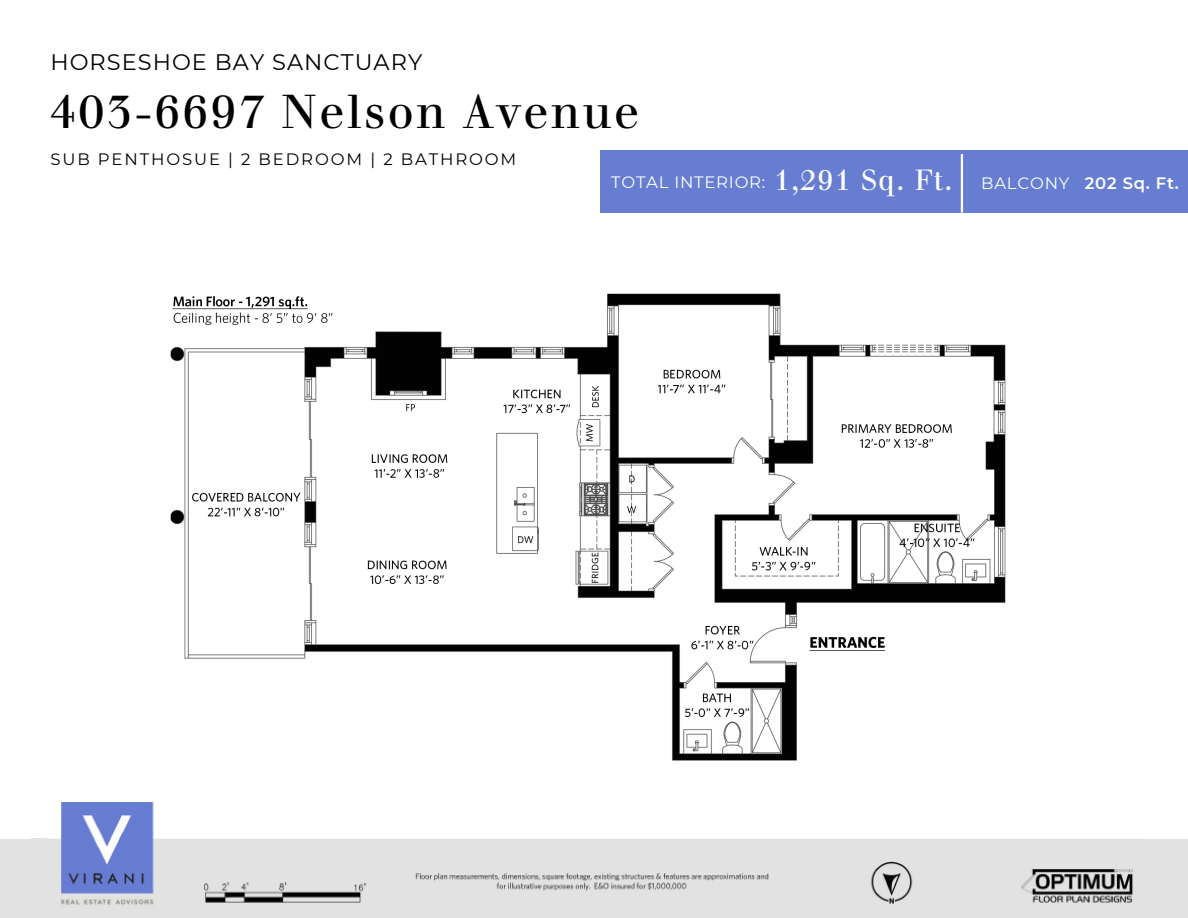
<style>
.page{position:relative;width:1188px;height:918px;background:#fff}
.page>*{position:absolute;margin:0;border:0;box-sizing:border-box;transform-origin:0 0}
.t1{font:46.5px "Justus";letter-spacing:.045em;color:#000}
.t2{font:28.5px "Justus";letter-spacing:.045em;color:#fff}
.t3{font:22.5px "Montserrat";letter-spacing:.045em;color:#000}
.t4{font:16.5px "Montserrat";letter-spacing:.115em;color:#000}
.t5{font:16.5px "Montserrat";letter-spacing:.045em;color:#fff}
.t6{font:600 16.5px "Montserrat";letter-spacing:.045em;color:#fff}
</style>
<div class="page">
<img style="left:31px;top:802px;width:1121px;height:116px">
<div style="left:0;top:839px;width:47px;height:79px;background:#e2e2e2"></div>
<div style="left:1144px;top:777px;width:44px;height:61px;background:#fff"></div>
<div style="left:601px;top:150px;width:587px;height:62px;background:#667dd1"></div>
<hr style="left:961px;top:154px;width:2px;height:58px;background:#fff">
<img style="left:170px;top:293px;width:836px;height:468px">
<p class="t3" style="left:50px;top:48px;width:373px">HORSESHOE BAY SANCTUARY</p>
<p class="t1" style="left:50px;top:84px;width:591px">403-6697 Nelson Avenue</p>
<p class="t4" style="left:50px;top:149px;width:468px">SUB PENTHOSUE | 2 BEDROOM | 2 BATHROOM</p>
<p class="t5" style="left:611px;top:172px;width:156px">TOTAL INTERIOR:</p>
<p class="t2" style="left:774px;top:162px;width:180px">1,291 Sq. Ft.</p>
<p class="t5" style="left:981px;top:173px;width:90px">BALCONY</p>
<p class="t6" style="left:1085px;top:173px;width:96px">202 Sq. Ft.</p>
</div>
